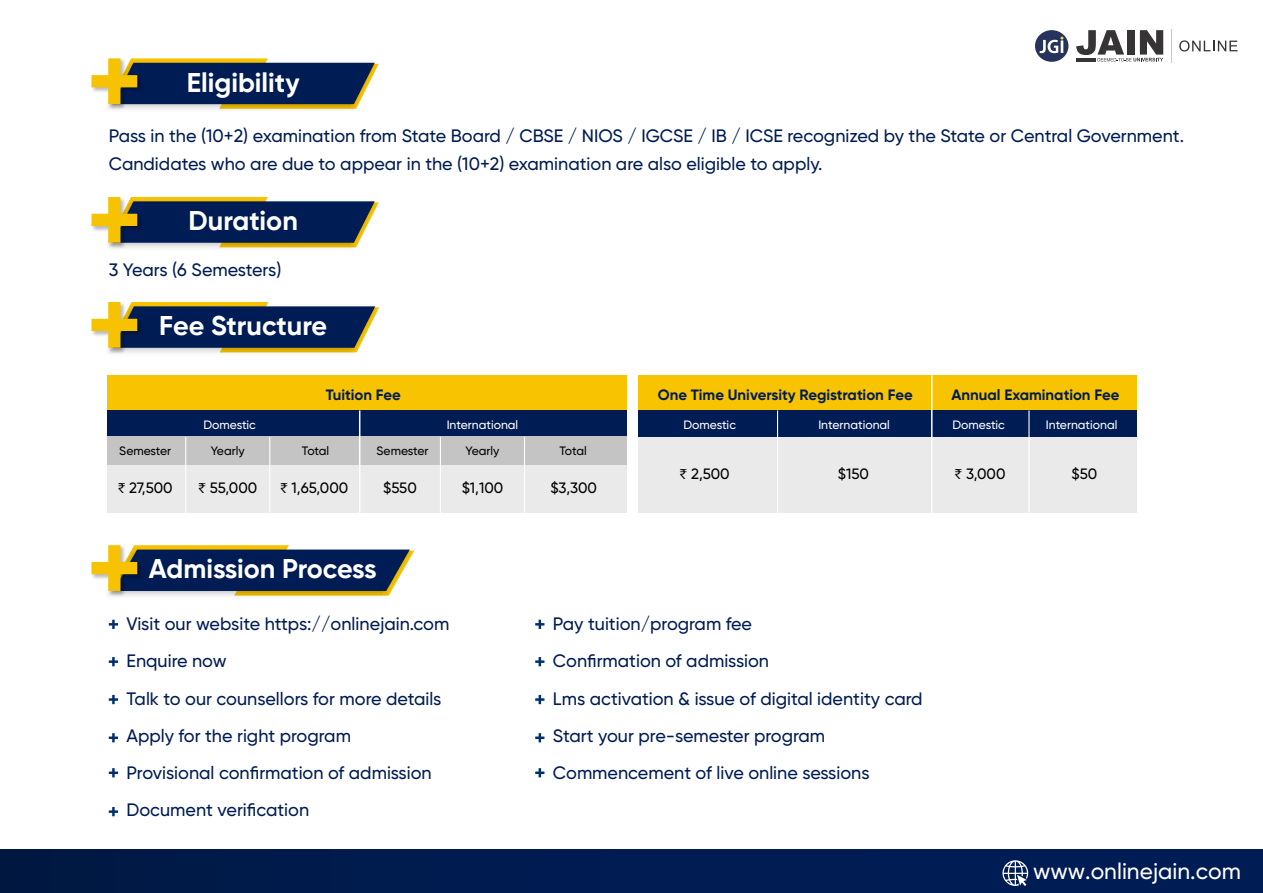
<style>
.page{position:relative;width:1263px;height:893px;background:#fff}
.page>*{position:absolute;margin:0;border:0;box-sizing:border-box;transform-origin:0 0}
.t1{font:700 27px "Gilroy";color:#fff}
.t2{font:500 22.65px "Gilroy";color:#fff}
.t3{font:500 18px/37.2px "Gilroy";color:#001c54}
.t4{font:700 15px "Gilroy";color:#001c54}
.t5{font:500 15px "Gilroy";color:#000}
.t6{font:500 12.15px "Gilroy";color:#fff}
.t7{font:500 12.15px "Gilroy";color:#000}
.s1{font-family:"Myriad Pro";font-weight:400}
</style>
<div class="page">
<svg style="left:109px;top:620px;width:9px;height:9px"></svg>
<svg style="left:109px;top:657px;width:9px;height:9px"></svg>
<svg style="left:109px;top:695px;width:9px;height:9px"></svg>
<svg style="left:109px;top:733px;width:9px;height:9px"></svg>
<svg style="left:109px;top:768px;width:9px;height:9px"></svg>
<svg style="left:109px;top:807px;width:9px;height:9px"></svg>
<svg style="left:535px;top:620px;width:9px;height:9px"></svg>
<svg style="left:535px;top:657px;width:9px;height:9px"></svg>
<svg style="left:535px;top:695px;width:9px;height:9px"></svg>
<svg style="left:535px;top:733px;width:9px;height:9px"></svg>
<svg style="left:535px;top:768px;width:9px;height:9px"></svg>
<svg style="left:91px;top:58px;width:288px;height:52px;background:#545d63"></svg>
<svg style="left:91px;top:197px;width:288px;height:52px;background:#545d63"></svg>
<svg style="left:91px;top:302px;width:288px;height:52px;background:#535d63"></svg>
<svg style="left:91px;top:545px;width:323px;height:52px;background:#515c63"></svg>
<div style="left:0;top:850px;width:1263px;height:43px;background:linear-gradient(to right,#001946,#001d58)"></div>
<svg style="left:1002px;top:860px;width:26px;height:26px"></svg>
<div style="left:1035px;top:30px;width:33px;height:32px;background:#25335d;border-radius:50%"></div>
<svg style="left:1039px;top:37px;width:24px;height:16px"></svg>
<hr style="left:1076px;top:58px;width:20px;height:4px;background:#373435">
<svg style="left:1076px;top:30px;width:87px;height:31px"></svg>
<svg style="left:1179px;top:40px;width:58px;height:12px"></svg>
<hr style="left:1171px;top:29px;width:1px;height:34px;background:#ffcc2e">
<div style="left:107px;top:376px;width:519px;height:37px;background:#f8c300"></div>
<div style="left:107px;top:411px;width:519px;height:102px;background:#eaeaea"></div>
<div style="left:107px;top:410px;width:519px;height:27px;background:#001c54"></div>
<div style="left:107px;top:437px;width:519px;height:28px;background:#c4c4c4"></div>
<hr style="left:359px;top:410px;width:1px;height:103px;background:#fff">
<hr style="left:185px;top:437px;width:1px;height:76px;background:#fff">
<hr style="left:269px;top:437px;width:1px;height:76px;background:#fff">
<hr style="left:440px;top:437px;width:1px;height:76px;background:#fff">
<hr style="left:524px;top:437px;width:1px;height:76px;background:#fff">
<div style="left:638px;top:376px;width:498px;height:37px;background:#f8c300"></div>
<div style="left:638px;top:411px;width:498px;height:102px;background:#eaeaea"></div>
<div style="left:638px;top:411px;width:498px;height:26px;background:#001c54"></div>
<hr style="left:777px;top:410px;width:1px;height:103px;background:#fff">
<hr style="left:931px;top:375px;width:1px;height:138px;background:#fff">
<hr style="left:1028px;top:410px;width:1px;height:103px;background:#fff">
<h1 class="t1" style="left:187px;top:65px;width:114px">Eligibility</h1>
<p class="t3" style="left:109px;top:122px;width:1077px;line-height:27.6px">Pass in the (10+2) examination from State Board / CBSE / NIOS / IGCSE / IB / ICSE recognized by the State or Central Government.<br>Candidates who are due to appear in the (10+2) examination are also eligible to apply.</p>
<h1 class="t1" style="left:188px;top:204px;width:111px">Duration</h1>
<p class="t3" style="left:109px;top:251px;width:174px">3 Years (6 Semesters)</p>
<h1 class="t1" style="left:159px;top:309px;width:170px">Fee Structure</h1>
<p class="t6" style="left:203px;top:417px;width:54px">Domestic</p>
<p class="t4" style="left:326px;top:385px;width:77px">Tuition Fee</p>
<p class="t6" style="left:447px;top:417px;width:73px">International</p>
<p class="t7" style="left:119px;top:444px;width:54px">Semester</p>
<p class="t7" style="left:211px;top:444px;width:35px">Yearly</p>
<p class="t7" style="left:302px;top:444px;width:29px">Total</p>
<p class="t7" style="left:376px;top:444px;width:54px">Semester</p>
<p class="t7" style="left:465px;top:444px;width:35px">Yearly</p>
<p class="t7" style="left:559px;top:444px;width:29px">Total</p>
<p class="t5" style="left:383px;top:479px;width:35px">$550</p>
<p class="t5" style="left:118px;top:479px;width:56px"><span class="s1">₹</span> 27,500</p>
<p class="t5" style="left:462px;top:479px;width:43px">$1,100</p>
<p class="t5" style="left:550px;top:479px;width:48px">$3,300</p>
<p class="t5" style="left:198px;top:479px;width:60px"><span class="s1">₹</span> 55,000</p>
<p class="t5" style="left:280px;top:479px;width:70px"><span class="s1">₹</span> 1,65,000</p>
<p class="t4" style="left:951px;top:385px;width:169px">Annual Examination Fee</p>
<p class="t6" style="left:952px;top:417px;width:54px">Domestic</p>
<p class="t6" style="left:1046px;top:417px;width:73px">International</p>
<p class="t5" style="left:1071px;top:465px;width:27px">$50</p>
<p class="t4" style="left:658px;top:385px;width:257px">One Time University Registration Fee</p>
<p class="t6" style="left:683px;top:417px;width:54px">Domestic</p>
<p class="t6" style="left:818px;top:417px;width:73px">International</p>
<p class="t5" style="left:838px;top:465px;width:33px">$150</p>
<p class="t5" style="left:954px;top:464px;width:52px"><span class="s1">₹</span> 3,000</p>
<p class="t5" style="left:680px;top:464px;width:52px"><span class="s1">₹</span> 2,500</p>
<h1 class="t1" style="left:149px;top:552px;width:229px">Admission Process</h1>
<p class="t3" style="left:127px;top:605px;width:324px">Visit our website https://onlinejain.com<br>Enquire now<br>Talk to our counsellors for more details<br>Apply for the right program<br>Provisional confirmation of admission<br>Document verification</p>
<p class="t3" style="left:553px;top:605px;width:371px">Pay tuition/program fee<br>Confirmation of admission<br>Lms activation &amp; issue of digital identity card Start your pre-semester program Commencement of live online sessions</p>
<p class="t2" style="left:1033px;top:857px;width:209px">www.onlinejain.com</p>
</div>
